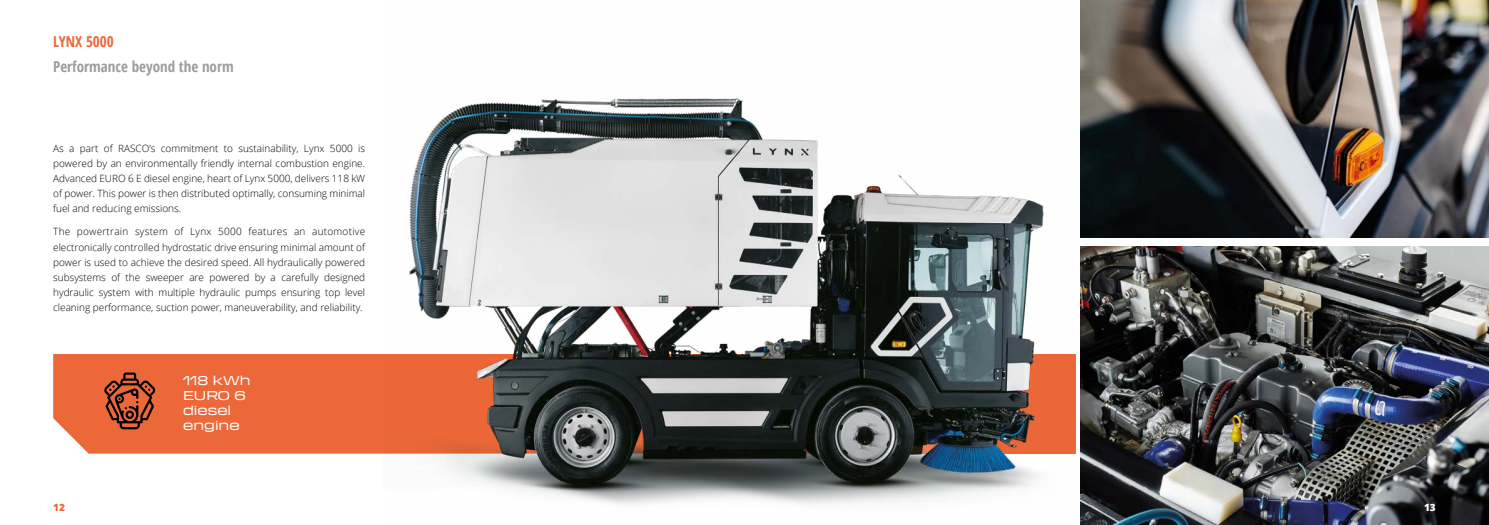
<style>
.page{position:relative;width:1489px;height:525px;background:#fff}
.page>*{position:absolute;margin:0;border:0;box-sizing:border-box;transform-origin:0 0}
.Naslov{font:700 condensed 15px "Open Sans";color:#9d9d9c}
.Naslov-2{font:700 condensed 15px "Open Sans";color:#ec6839}
.t1{font:expanded 12.5px/15px "Transducer Test";color:#fff}
.Tekst{font:300 10px/15px "Open Sans";color:#000;text-align:justify}
.t2{font:800 10px "Open Sans";color:#ec6839}
.t3{font:800 10px "Open Sans";color:#fff}
</style>
<div class="page">
<img style="left:1141px;top:246px;width:347px;height:278px">
<img style="left:1141px;top:0;width:347px;height:238px">
<div style="left:53px;top:354px;width:330px;height:99px;background:#ec6839"></div>
<svg style="left:104px;top:372px;width:51px;height:57px;background:#9e4526"></svg>
<img style="left:383px;top:0;width:758px;height:524px">
<p class="Naslov-2" style="left:53px;top:31px;width:62px">LYNX 5000</p>
<p class="Naslov" style="left:53px;top:56px;width:182px">Performance beyond the norm</p>
<p class="Tekst" style="left:53px;top:141px;width:313px">As a part of RASCO’s commitment to sustainability, Lynx 5000 is powered by an environmentally friendly internal combustion engine.<br>Advanced EURO 6 E diesel engine, heart of Lynx 5000, delivers 118 kW of power. This power is then distributed optimally, consuming minimal fuel and reducing emissions.</p>
<p class="Tekst" style="left:53px;top:224px;width:313px">The powertrain system of Lynx 5000 features an automotive electronically controlled hydrostatic drive ensuring minimal amount of power is used to achieve the desired speed. All hydraulically powered subsystems of the sweeper are powered by a carefully designed hydraulic system with multiple hydraulic pumps ensuring top level cleaning performance, suction power, maneuverability, and reliability.</p>
<p class="t1" style="left:183px;top:374px;width:69px">118 kWh<br>EURO 6 diesel engine</p>
<p class="t2" style="left:53px;top:499px;width:13px">12</p>
<p class="t3" style="left:1423px;top:499px;width:13px">13</p>
</div>
